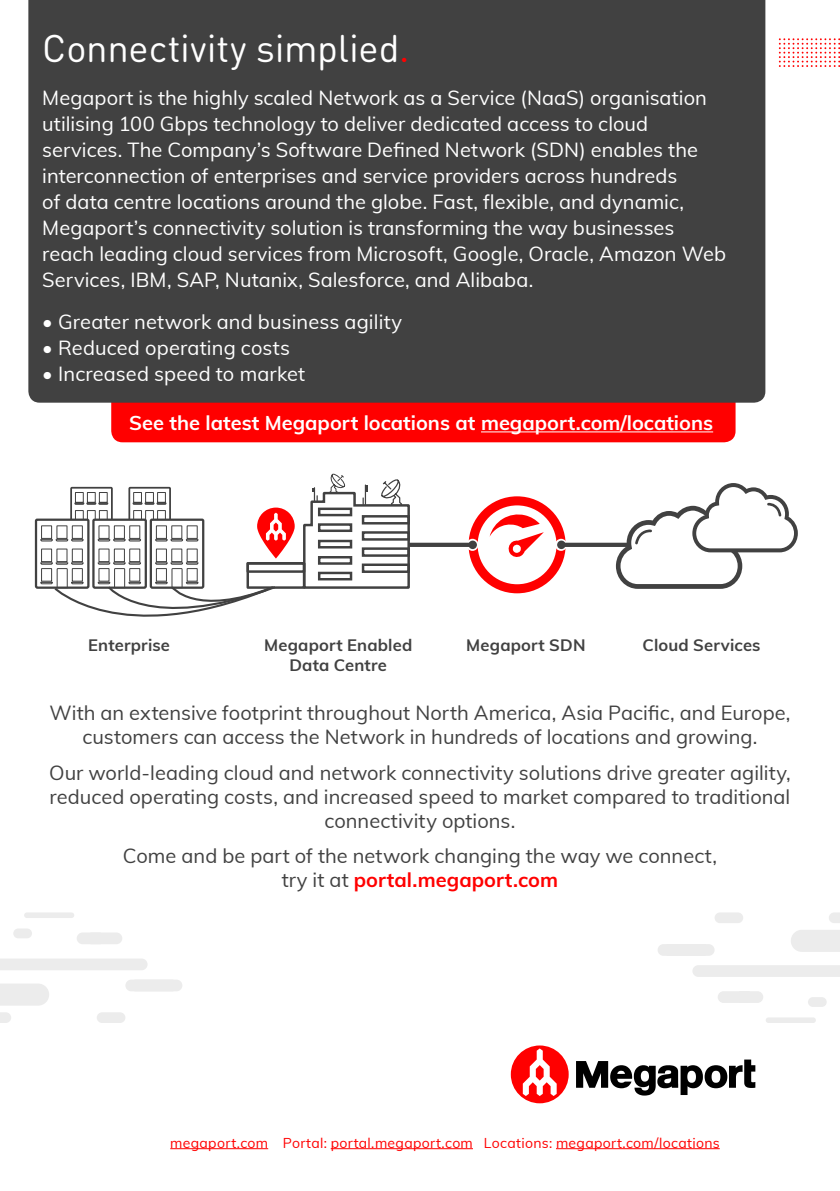
<style>
.page{position:relative;width:840px;height:1191px;background:#fff}
.page>*{position:absolute;margin:0;border:0;box-sizing:border-box;transform-origin:0 0}
.t1{font:38px "DIN Round OT";letter-spacing:-.005em;color:#fff}
.Megaport_Paragraph_S{font:20px/26px "Muli";letter-spacing:.005em;color:#fff}
.t2{font:20px/24px "Muli";color:#414141;text-align:center}
.Text{font:700 20px "Muli";color:#fff}
.t3{font:700 16.6px/19.8px "Muli";letter-spacing:.01em;color:#414141;text-align:center}
.t4{font:14px "Muli";letter-spacing:.02em;color:#f00}
.s1{color:#f00}
.s2{font-weight:700;color:#f00}
</style>
<div class="page">
<div style="left:111px;top:383px;width:624px;height:59px;background:#f00;border-radius:11px"></div>
<div style="left:28px;top:0;width:737px;height:403px;background:#414141"></div>
<div style="left:468px;top:496px;width:97px;height:97px;border:9px solid #f00;border-radius:50%"></div>
<svg style="left:489px;top:513px;width:54px;height:44px"></svg>
<div style="left:35px;top:518px;width:54px;height:71px;border:2px solid #414141"></div>
<svg style="left:466px;top:539px;width:12px;height:12px"></svg>
<hr style="left:410px;top:543px;width:62px;height:4px;background:#414141">
<div style="left:468px;top:540px;width:8px;height:9px;background:#414141;border-radius:50%"></div>
<div style="left:246px;top:562px;width:59px;height:27px;border:2px solid #414141"></div>
<div style="left:246px;top:562px;width:59px;height:11px;border:2px solid #414141"></div>
<svg style="left:301px;top:473px;width:110px;height:116px"></svg>
<svg style="left:40px;top:487px;width:254px;height:130px"></svg>
<svg style="left:554px;top:539px;width:12px;height:12px"></svg>
<hr style="left:561px;top:543px;width:65px;height:4px;background:#414141">
<div style="left:557px;top:540px;width:8px;height:9px;background:#414141;border-radius:50%"></div>
<svg style="left:615px;top:483px;width:182px;height:106px"></svg>
<hr style="left:480px;top:431px;width:232px;height:1px;background:#fff">
<svg style="left:778px;top:38px;width:61px;height:29px"></svg>
<svg style="left:576px;top:1059px;width:179px;height:36px"></svg>
<svg style="left:510px;top:1045px;width:58px;height:58px"></svg>
<div style="left:714px;top:912px;width:28px;height:11px;background:#ececec;border-radius:5px"></div>
<svg style="left:791px;top:930px;width:48px;height:22px"></svg>
<div style="left:692px;top:965px;width:147px;height:12px;background:#ececec"></div>
<svg style="left:658px;top:944px;width:56px;height:11px"></svg>
<svg style="left:718px;top:991px;width:44px;height:12px"></svg>
<div style="left:765px;top:1017px;width:50px;height:6px;background:#ececec;border-radius:3px"></div>
<div style="left:807px;top:997px;width:19px;height:10px;background:#ececec;border-radius:5px"></div>
<svg style="left:829px;top:912px;width:10px;height:11px"></svg>
<div style="left:97px;top:1012px;width:28px;height:11px;background:#ececec;border-radius:5px"></div>
<svg style="left:0;top:984px;width:49px;height:21px"></svg>
<div style="left:0;top:959px;width:147px;height:11px;background:#ececec"></div>
<svg style="left:125px;top:979px;width:57px;height:12px"></svg>
<svg style="left:77px;top:932px;width:45px;height:12px"></svg>
<div style="left:24px;top:912px;width:50px;height:6px;background:#ececec;border-radius:3px"></div>
<div style="left:13px;top:928px;width:19px;height:10px;background:#ececec;border-radius:5px"></div>
<svg style="left:0;top:1012px;width:11px;height:11px"></svg>
<hr style="left:170px;top:1148px;width:98px;height:1px;background:#f00">
<hr style="left:330px;top:1148px;width:142px;height:1px;background:#f00">
<hr style="left:555px;top:1148px;width:164px;height:1px;background:#f00">
<p class="t1" style="left:42px;top:25px;width:368px">Connectivity simplied<span class="s1">.</span></p>
<p class="Megaport_Paragraph_S" style="left:42px;top:84px;width:685px">Megaport is the highly scaled Network as a Service (NaaS) organisation utilising 100 Gbps technology to deliver dedicated access to cloud services. The Company’s Software Defined Network (SDN) enables the interconnection of enterprises and service providers across hundreds<br>of data centre locations around the globe. Fast, flexible, and dynamic, Megaport’s connectivity solution is transforming the way businesses reach leading cloud services from Microsoft, Google, Oracle, Amazon Web Services, IBM, SAP, Nutanix, Salesforce, and Alibaba.</p>
<p class="Megaport_Paragraph_S" style="left:42px;top:308px;width:361px">• Greater network and business agility</p>
<p class="Megaport_Paragraph_S" style="left:42px;top:334px;width:249px">• Reduced operating costs</p>
<p class="Megaport_Paragraph_S" style="left:42px;top:360px;width:264px">• Increased speed to market</p>
<p class="Text" style="left:129px;top:408px;width:585px">See the latest Megaport locations at megaport.com/locations</p>
<p class="t3" style="left:88px;top:634px;width:83px">Enterprise</p>
<p class="t3" style="left:264px;top:634px;width:150px">Megaport Enabled<br>Data Centre</p>
<p class="t3" style="left:466px;top:634px;width:121px">Megaport SDN</p>
<p class="t3" style="left:642px;top:634px;width:119px">Cloud Services</p>
<p class="t2" style="left:49px;top:700px;width:742px">With an extensive footprint throughout North America, Asia Pacific, and Europe, customers can access the Network in hundreds of locations and growing.</p>
<p class="t2" style="left:49px;top:759px;width:742px">Our world-leading cloud and network connectivity solutions drive greater agility, reduced operating costs, and increased speed to market compared to traditional connectivity options.</p>
<p class="t2" style="left:123px;top:843px;width:595px">Come and be part of the network changing the way we connect, try it at <span class="s2">portal.megaport.com</span></p>
<p class="t4" style="left:170px;top:1132px;width:550px">megaport.com Portal: portal.megaport.com Locations: megaport.com/locations</p>
</div>
